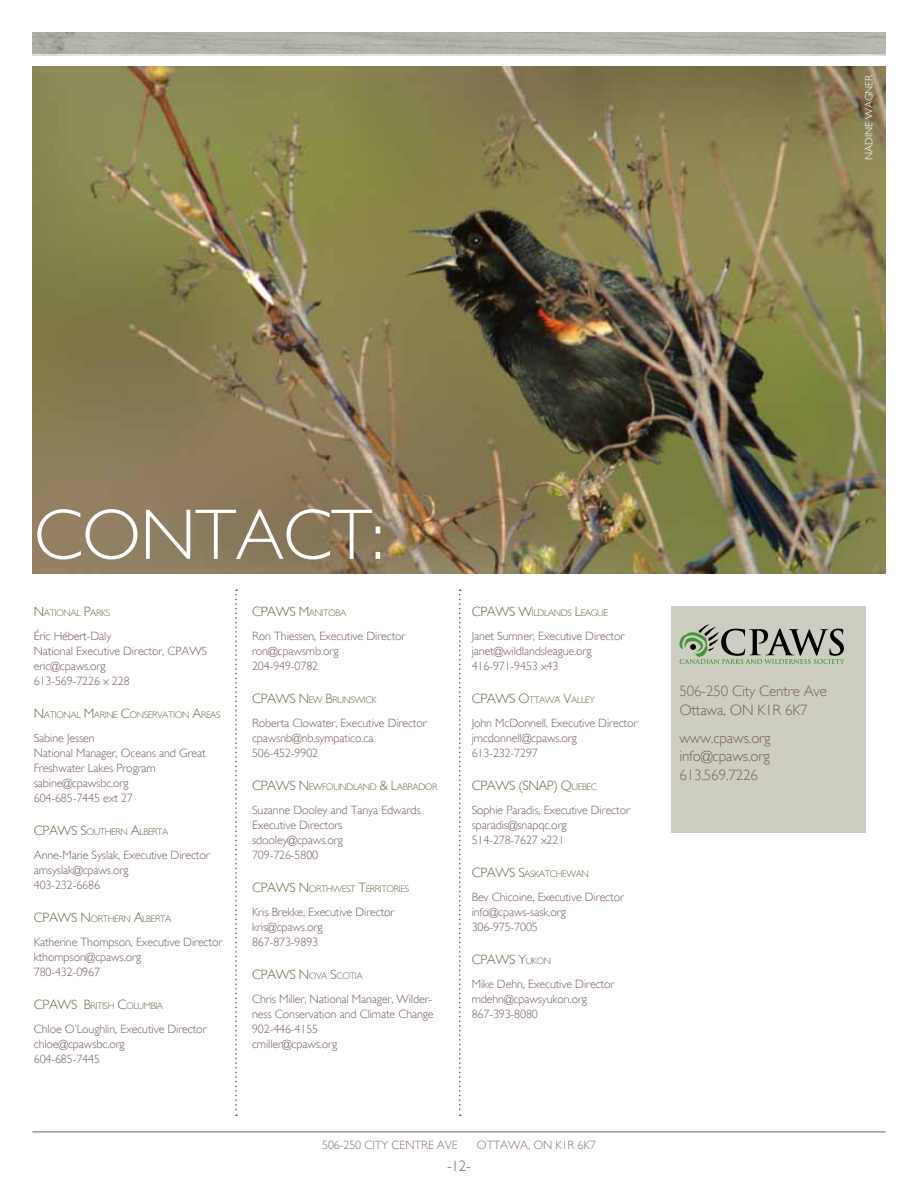
<style>
.page{position:relative;width:918px;height:1188px;background:#fff}
.page>*{position:absolute;margin:0;border:0;box-sizing:border-box;transform-origin:0 0}
.t1{font:300 72px "Gill Sans";color:#fff}
.t2{font:300 15px/18.8px "Gill Sans";letter-spacing:-.01em;color:#77625d}
.t3{font:300 13.5px "Gill Sans";letter-spacing:-.03em;color:#6c6e4f}
.t4{font:300 12px/15px "Gill Sans";letter-spacing:-.01em;color:#77625d}
.t5{font:300 12px "Gill Sans";letter-spacing:-.01em;color:#887571}
.t6{font:300 10.5px "Gill Sans";color:#fff}
.t7{font:300 9.45px "Gill Sans";letter-spacing:-.045em;color:#6c6e4f}
.s1{font-size:13.5px}
.s2{font-size:9.45px}
</style>
<div class="page">
<hr style="left:32px;top:1131px;width:854px;height:1px;background:#77625d">
<img style="left:32px;top:66px;width:854px;height:508px">
<div style="left:671px;top:606px;width:194px;height:227px;background:#cecdc1"></div>
<svg style="left:235px;top:590px;width:2px;height:526px"></svg>
<svg style="left:459px;top:590px;width:2px;height:526px"></svg>
<svg style="left:679px;top:624px;width:166px;height:40px"></svg>
<p class="t6" style="left:863px;top:160px;width:86px;rotate:-90deg">nadine wagner</p>
<h1 class="t1" style="left:34px;top:493px;width:352px">CO NTACT:</h1>
<p class="t7" style="left:34px;top:607px;width:78px"><span class="s1">N</span>ATIONAL <span class="s1">P</span>ARKS</p>
<p class="t4" style="left:34px;top:628px;width:175px">Éric Hébert-Daly<br>National Executive Director, CPAWS eric@cpaws.org<br>613-569-7226 x 228</p>
<p class="t7" style="left:34px;top:709px;width:188px"><span class="s1">N</span>ATIONAL <span class="s1">M</span>ARIN E <span class="s1">C</span>ON SERVATION <span class="s1">A</span>REAS</p>
<p class="t4" style="left:34px;top:730px;width:174px">Sabine Jessen<br>National Manager, Oceans and Great<br>Freshwater Lakes Program sabine@cpawsbc.org<br>604-685-7445 ext 27</p>
<p class="t7" style="left:34px;top:826px;width:136px"><span class="s1">CPAWS S</span>OUTHERN <span class="s1">A</span>LBERTA</p>
<p class="t4" style="left:34px;top:847px;width:177px">Anne-Marie Syslak, Executive Director amsyslak@cpaws.org<br>403-232-6686</p>
<p class="t7" style="left:34px;top:913px;width:139px"><span class="s1">CPAWS N</span>ORTHERN <span class="s1">A</span>LBERTA</p>
<p class="t4" style="left:34px;top:934px;width:190px">Katherine Thompson, Executive Director kthompson@cpaws.org<br>780-432-0967</p>
<p class="t7" style="left:34px;top:1000px;width:131px"><span class="s1">CPAWS B</span>RITISH <span class="s1">C</span>OLUMBIA</p>
<p class="t4" style="left:34px;top:1021px;width:174px">Chloe O’Loughlin, Executive Director chloe@cpawsbc.org<br>604-685-7445</p>
<p class="t7" style="left:252px;top:607px;width:96px"><span class="s1">CPAWS M</span>AN ITOBA</p>
<p class="t4" style="left:252px;top:628px;width:155px">Ron Thiessen, Executive Director ron@cpawsmb.org<br>204-949-0782</p>
<p class="t7" style="left:252px;top:694px;width:126px"><span class="s1">CPAWS N</span>EW <span class="s1">B</span>RUNSWICK</p>
<p class="t4" style="left:252px;top:715px;width:176px">Roberta Clowater, Executive Director cpawsnb@nb.sympatico.ca<br>506-452-9902</p>
<p class="t7" style="left:252px;top:781px;width:187px"><span class="s1">CPAWS N</span>EWFOUN DLAN D <span class="s1">&amp; L</span>ABRADOR</p>
<p class="t4" style="left:252px;top:802px;width:170px">Suzanne Dooley and Tanya Edwards<br>Executive Directors sdooley@cpaws.org<br>709-726-5800</p>
<p class="t7" style="left:252px;top:883px;width:159px"><span class="s1">CPAWS N</span>ORTHWEST <span class="s1">T</span>ERRITORIES</p>
<p class="t4" style="left:252px;top:904px;width:144px">Kris Brekke, Executive Director kris@cpaws.org<br>867-873-9893</p>
<p class="t7" style="left:252px;top:970px;width:112px"><span class="s1">CPAWS N</span>OVA <span class="s1">S</span>COTIA</p>
<p class="t4" style="left:252px;top:991px;width:183px">Chris Miller, National Manager, Wilder&shy;ness Conservation and Climate Change<br>902-446-4155<br>cmiller@cpaws.org</p>
<p class="t7" style="left:472px;top:607px;width:138px"><span class="s1">CPAWS W</span>ILDLAN DS <span class="s1">L</span>EAGUE</p>
<p class="t4" style="left:472px;top:628px;width:154px">Janet Sumner, Executive Director janet@wildlandsleague.org<br>416-971-9453 x43</p>
<p class="t7" style="left:472px;top:694px;width:125px"><span class="s1">CPAWS O</span>TTAWA <span class="s1">V</span>ALLEY</p>
<p class="t4" style="left:472px;top:715px;width:167px">John McDonnell, Executive Director jmcdonnell@cpaws.org<br>613-232-7297</p>
<p class="t3" style="left:472px;top:777px;width:126px">CPAWS (SNAP) Q<span class="s2">UEBEC</span></p>
<p class="t4" style="left:472px;top:802px;width:160px">Sophie Paradis, Executive Director sparadis@snapqc.org<br>514-278-7627 x221</p>
<p class="t7" style="left:472px;top:868px;width:117px"><span class="s1">CPAWS S</span>ASKATCHEWAN</p>
<p class="t4" style="left:472px;top:889px;width:154px">Bev Chicoine, Executive Director info@cpaws-sask.org<br>306-975-7005</p>
<p class="t3" style="left:472px;top:951px;width:80px">CPAWS Y<span class="s2">UKON</span></p>
<p class="t4" style="left:472px;top:976px;width:144px">Mike Dehn, Executive Director mdehn@cpawsyukon.org<br>867-393-8080</p>
<p class="t5" style="left:322px;top:1138px;width:78px">506-250 City Cen</p>
<p class="t5" style="left:414px;top:1138px;width:38px">tre Ave</p>
<p class="t5" style="left:477px;top:1138px;width:34px">Ottawa</p>
<p class="t5" style="left:528px;top:1138px;width:69px">, ON K1R 6K7</p>
<p class="t2" style="left:447px;top:1157px;width:25px">-12-</p>
<p class="t2" style="left:679px;top:682px;width:149px">506-250 City Centre Ave<br>Ottawa, ON K1R 6K7</p>
<p class="t2" style="left:679px;top:728px;width:93px;text-align:justify">www.cpaws.org info@cpaws.org 613.569.7226</p>
</div>
